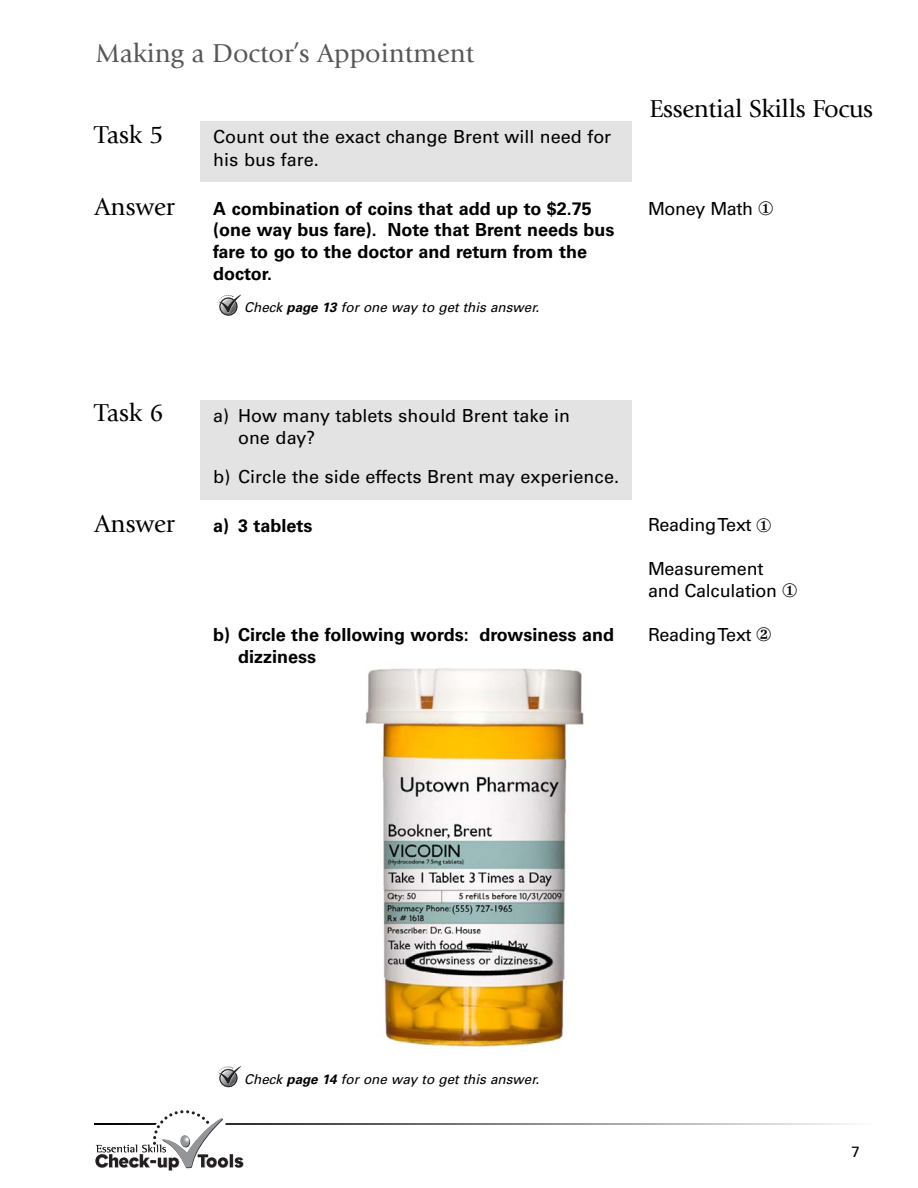
<style>
.page{position:relative;width:918px;height:1188px;background:#fff}
.page>*{position:absolute;margin:0;border:0;box-sizing:border-box;transform-origin:0 0}
.t1{font:27px "Giovanni";color:#575757}
.t2{font:25.5px "Giovanni";letter-spacing:-.015em;color:#000}
.t3{font:18px/22.5px "Univers S";color:#000}
.t4{font:700 18px/21.8px "Univers";color:#000}
.t5{font:15px "Univers S";color:#000}
.t6{font:italic 13.5px "Univers";color:#000}
.s1{font-weight:700}
</style>
<div class="page">
<div style="left:200px;top:121px;width:432px;height:61px;background:#e3e3e3"></div>
<div style="left:200px;top:400px;width:432px;height:100px;background:#e3e3e3"></div>
<svg style="left:217px;top:1066px;width:24px;height:21px"></svg>
<svg style="left:217px;top:294px;width:24px;height:22px"></svg>
<svg style="left:94px;top:1124px;width:755px;height:1px"></svg>
<svg style="left:95px;top:1110px;width:149px;height:61px"></svg>
<img style="left:365px;top:668px;width:219px;height:381px">
<h1 class="t1" style="left:96px;top:42px;width:380px">Making a Doctor’s Appointment</h1>
<h2 class="t2" style="left:94px;top:125px;width:71px">Task 5</h2>
<p class="t3" style="left:213px;top:128px;width:399px">Count out the exact change Brent will need for his bus fare.</p>
<h2 class="t2" style="left:94px;top:196px;width:82px">Answer</h2>
<p class="t4" style="left:213px;top:199px;width:403px">A combination of coins that add up to $2.75 (one way bus fare). Note that Brent needs bus fare to go to the doctor and return from the doctor.</p>
<p class="t6" style="left:244px;top:303px;width:299px">Check <span class="s1">page 13</span> for one way to get this answer.</p>
<h2 class="t2" style="left:650px;top:99px;width:225px">Essential Skills Focus</h2>
<p class="t3" style="left:648px;top:199px;width:127px">Money Math ①</p>
<h2 class="t2" style="left:94px;top:403px;width:71px">Task 6</h2>
<p class="t3" style="left:238px;top:406px;width:334px;text-indent:-25px">a) How many tablets should Brent take in one day?</p>
<p class="t3" style="left:213px;top:467px;width:407px">b) Circle the side effects Brent may experience.</p>
<h2 class="t2" style="left:94px;top:513px;width:82px">Answer</h2>
<p class="t4" style="left:213px;top:516px;width:101px">a) 3 tablets</p>
<p class="t4" style="left:238px;top:625px;width:377px;text-indent:-25px">b) Circle the following words: drowsiness and dizziness</p>
<p class="t3" style="left:648px;top:515px;width:125px">Reading Text ①</p>
<p class="t3" style="left:648px;top:560px;width:151px;line-height:21.6px">Measurement and Calculation ①</p>
<p class="t3" style="left:648px;top:625px;width:125px">Reading Text ②</p>
<p class="t6" style="left:244px;top:1074px;width:299px">Check <span class="s1">page 14</span> for one way to get this answer.</p>
<p class="t5" style="left:852px;top:1146px;width:10px">7</p>
</div>
